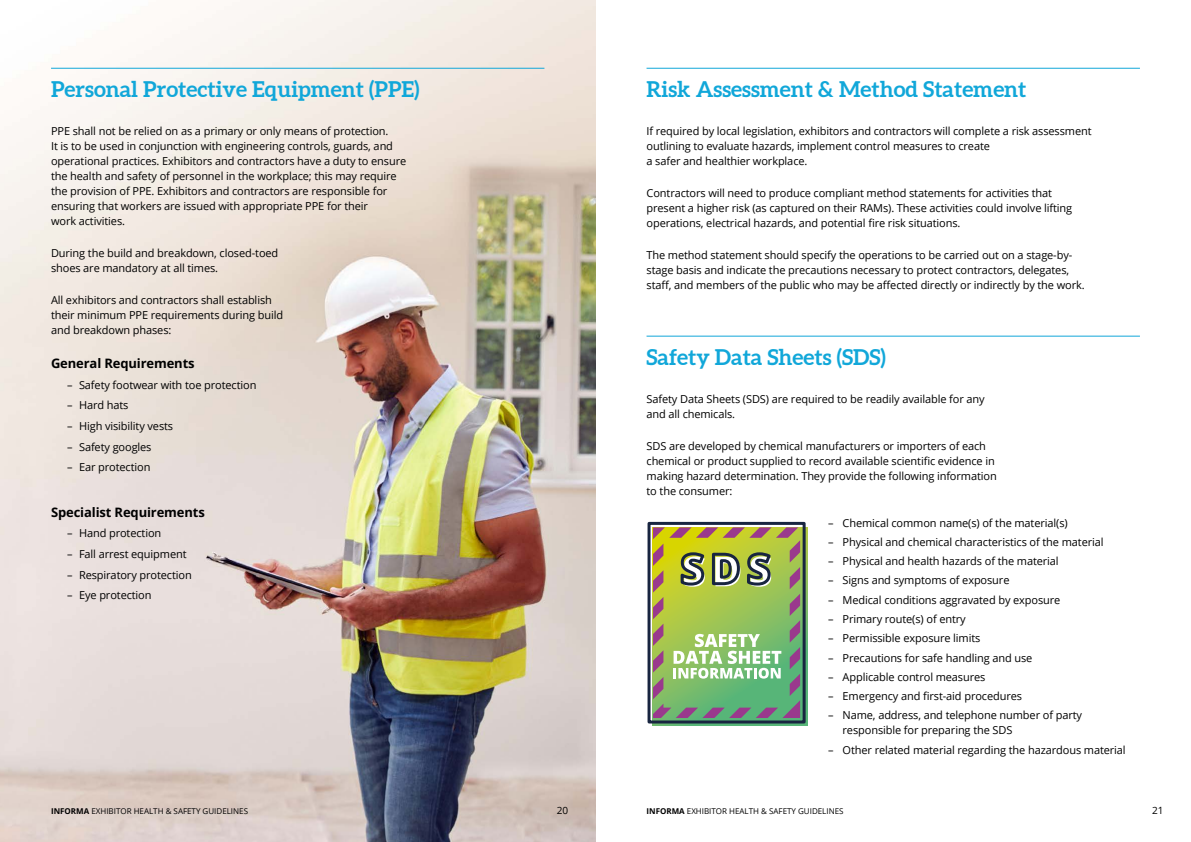
<style>
.page{position:relative;width:1191px;height:842px;background:#fff}
.page>*{position:absolute;margin:0;border:0;box-sizing:border-box;transform-origin:0 0}
.t1{font:700 22px "Aleo";color:#11a7d9}
.t2{font:700 13px "Open Sans";letter-spacing:-.01em;color:#000}
.t3{font:11px/15px "Open Sans";letter-spacing:-.01em;color:#000}
.t4{font:10px "Open Sans";color:#000}
.t5{font:8px "Open Sans";color:#000}
.s1{font-weight:700}
</style>
<div class="page">
<img style="left:0;top:0;width:595px;height:842px">
<hr style="left:51px;top:68px;width:493px;height:1px;background:#11a7d9">
<hr style="left:646px;top:336px;width:494px;height:1px;background:#11a7d9">
<hr style="left:646px;top:68px;width:494px;height:1px;background:#11a7d9">
<svg style="left:653px;top:527px;width:155px;height:199px"></svg>
<div style="left:647px;top:522px;width:158px;height:201px;border:3px solid #182540"></div>
<svg style="left:653px;top:527px;width:147px;height:191px;background:#9bb368"></svg>
<h1 class="t1" style="left:51px;top:76px;width:370px">Personal Protective Equipment (PPE)</h1>
<p class="t3" style="left:51px;top:123px;width:357px">PPE shall not be relied on as a primary or only means of protection.<br>It is to be used in conjunction with engineering controls, guards, and operational practices. Exhibitors and contractors have a duty to ensure the health and safety of personnel in the workplace; this may require the provision of PPE. Exhibitors and contractors are responsible for ensuring that workers are issued with appropriate PPE for their<br>work activities.</p>
<p class="t3" style="left:51px;top:245px;width:229px">During the build and breakdown, closed-toed shoes are mandatory at all times.</p>
<p class="t3" style="left:51px;top:292px;width:234px">All exhibitors and contractors shall establish their minimum PPE requirements during build and breakdown phases:</p>
<p class="t2" style="left:51px;top:354px;width:145px">General Requirements</p>
<p class="t3" style="left:67px;top:377px;width:191px">– Safety footwear with toe protection</p>
<p class="t3" style="left:67px;top:397px;width:63px">– Hard hats</p>
<p class="t3" style="left:67px;top:418px;width:108px">– High visibility vests</p>
<p class="t3" style="left:67px;top:439px;width:86px">– Safety googles</p>
<p class="t3" style="left:67px;top:459px;width:85px">– Ear protection</p>
<p class="t2" style="left:51px;top:503px;width:155px">Specialist Requirements</p>
<p class="t3" style="left:67px;top:525px;width:96px">– Hand protection</p>
<p class="t3" style="left:67px;top:546px;width:121px">– Fall arrest equipment</p>
<p class="t3" style="left:67px;top:567px;width:126px">– Respiratory protection</p>
<p class="t3" style="left:67px;top:587px;width:86px">– Eye protection</p>
<h1 class="t1" style="left:646px;top:76px;width:381px">Risk Assessment &amp; Method Statement</h1>
<p class="t3" style="left:646px;top:123px;width:446px">If required by local legislation, exhibitors and contractors will complete a risk assessment outlining to evaluate hazards, implement control measures to create<br>a safer and healthier workplace.</p>
<p class="t3" style="left:646px;top:185px;width:427px">Contractors will need to produce compliant method statements for activities that present a higher risk (as captured on their RAMs). These activities could involve lifting operations, electrical hazards, and potential fire risk situations.</p>
<p class="t3" style="left:646px;top:247px;width:440px">The method statement should specify the operations to be carried out on a stage-by&shy;stage basis and indicate the precautions necessary to protect contractors, delegates, staff, and members of the public who may be affected directly or indirectly by the work.</p>
<h1 class="t1" style="left:646px;top:343px;width:241px">Safety Data Sheets (SDS)</h1>
<p class="t3" style="left:646px;top:391px;width:340px">Safety Data Sheets (SDS) are required to be readily available for any and all chemicals.</p>
<p class="t3" style="left:646px;top:438px;width:352px">SDS are developed by chemical manufacturers or importers of each chemical or product supplied to record available scientific evidence in making hazard determination. They provide the following information to the consumer:</p>
<p class="t3" style="left:828px;top:515px;width:241px">– Chemical common name(s) of the material(s)</p>
<p class="t3" style="left:828px;top:534px;width:277px">– Physical and chemical characteristics of the material</p>
<p class="t3" style="left:828px;top:553px;width:232px">– Physical and health hazards of the material</p>
<p class="t3" style="left:828px;top:573px;width:183px">– Signs and symptoms of exposure</p>
<p class="t3" style="left:828px;top:592px;width:234px">– Medical conditions aggravated by exposure</p>
<p class="t3" style="left:828px;top:611px;width:139px">– Primary route(s) of entry</p>
<p class="t3" style="left:828px;top:630px;width:154px">– Permissible exposure limits</p>
<p class="t3" style="left:828px;top:650px;width:206px">– Precautions for safe handling and use</p>
<p class="t3" style="left:828px;top:669px;width:159px">– Applicable control measures</p>
<p class="t3" style="left:828px;top:688px;width:195px">– Emergency and first-aid procedures</p>
<p class="t3" style="left:842px;top:707px;width:241px;text-indent:-15px">– Name, address, and telephone number of party responsible for preparing the SDS</p>
<p class="t3" style="left:828px;top:742px;width:299px">– Other related material regarding the hazardous material</p>
<p class="t5" style="left:51px;top:805px;width:198px"><span class="s1">INFORMA</span> EXHIBITOR HEALTH &amp; SAFETY GUIDELINES</p>
<p class="t4" style="left:557px;top:803px;width:13px">20</p>
<p class="t5" style="left:646px;top:805px;width:198px"><span class="s1">INFORMA</span> EXHIBITOR HEALTH &amp; SAFETY GUIDELINES</p>
<p class="t4" style="left:1152px;top:803px;width:13px">21</p>
</div>
